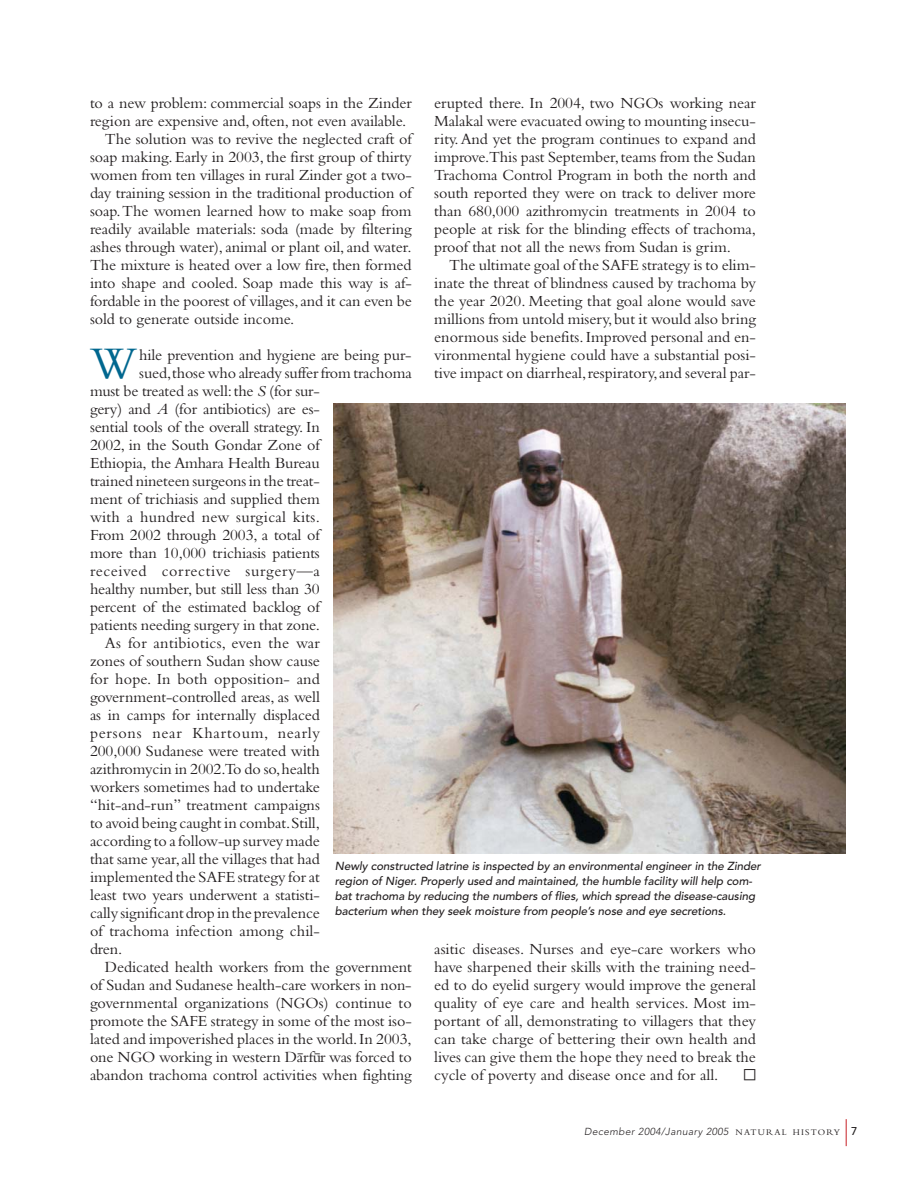
<style>
.page{position:relative;width:918px;height:1188px;background:#fff}
.page>*{position:absolute;margin:0;border:0;box-sizing:border-box;transform-origin:0 0}
.t1{font:47.1px "Bembo";color:#00678f}
.t2{font:16.2px/18px "Bembo";letter-spacing:-.005em;color:#231f20;text-align:justify}
.t3{font:16.2px "Bembo";letter-spacing:.015em;color:#231f20}
.t4{font:16.2px "Bembo";letter-spacing:.04em;color:#231f20}
.t5{font:16.2px "Bembo";letter-spacing:.02em;color:#231f20}
.t6{font:16.2px "Bembo";letter-spacing:.045em;color:#231f20}
.t7{font:italic 500 11.7px/15px "Avenir";letter-spacing:-.005em;color:#231f20}
.t8{font:italic 300 10.2px "Avenir";letter-spacing:.04em;color:#231f20}
.s1{font-style:italic}
.s2{font-family:"Bembo";font-weight:400;font-style:normal;font-size:9px}
.s3{font-weight:500;font-style:normal;font-size:11.25px}
</style>
<div class="page">
<svg style="left:846px;top:1119px;width:1px;height:27px"></svg>
<img style="left:334px;top:404px;width:511px;height:449px">
<p class="t2" style="left:90px;top:95px;width:323px">to a new problem: commercial soaps in the Zinder</p>
<p class="t2" style="left:90px;top:113px;width:318px">region are expensive and, often, not even available.</p>
<p class="t2" style="left:105px;top:131px;width:308px">The solution was to revive the neglected craft of</p>
<p class="t2" style="left:90px;top:149px;width:323px">soap making. Early in 2003, the first group of thirty</p>
<p class="t2" style="left:90px;top:167px;width:323px">women from ten villages in rural Zinder got a two-</p>
<p class="t2" style="left:90px;top:185px;width:323px">day training session in the traditional production of</p>
<p class="t2" style="left:90px;top:203px;width:323px">soap.The women learned how to make soap from</p>
<p class="t2" style="left:90px;top:221px;width:323px">readily available materials: soda (made by filtering</p>
<p class="t2" style="left:90px;top:239px;width:323px">ashes through water), animal or plant oil, and water.</p>
<p class="t2" style="left:90px;top:257px;width:323px">The mixture is heated over a low fire, then formed</p>
<p class="t2" style="left:90px;top:275px;width:323px">into shape and cooled. Soap made this way is af-</p>
<p class="t2" style="left:90px;top:293px;width:323px">fordable in the poorest of villages,and it can even be</p>
<p class="t2" style="left:90px;top:311px;width:206px">sold to generate outside income.</p>
<h1 class="t1" style="left:90px;top:346px;width:49px">W</h1>
<p class="t2" style="left:139px;top:347px;width:274px">hile prevention and hygiene are being pur-</p>
<p class="t2" style="left:434px;top:95px;width:323px">erupted there. In 2004, two NGOs working near Malakal were evacuated owing to mounting insecu&shy;rity.And yet the program continues to expand and improve.This past September,teams from the Sudan Trachoma Control Program in both the north and south reported they were on track to deliver more than 680,000 azithromycin treatments in 2004 to people at risk for the blinding effects of trachoma, proof that not all the news from Sudan is grim.</p>
<p class="t2" style="left:434px;top:257px;width:323px;text-indent:15px">The ultimate goal of the SAFE strategy is to elim&shy;inate the threat of blindness caused by trachoma by the year 2020. Meeting that goal alone would save millions from untold misery,but it would also bring enormous side benefits. Improved personal and en&shy;vironmental hygiene could have a substantial posi&shy;tive impact on diarrheal,respiratory,and several par-</p>
<p class="t2" style="left:139px;top:365px;width:274px">sued,those who already suffer from trachoma</p>
<p class="t2" style="left:90px;top:383px;width:231px">must be treated as well:the <span class="s1">S</span> (for sur-</p>
<p class="t2" style="left:90px;top:401px;width:231px">gery) and <span class="s1">A</span> (for antibiotics) are es-</p>
<p class="t2" style="left:90px;top:419px;width:231px">sential tools of the overall strategy. In</p>
<p class="t2" style="left:90px;top:437px;width:231px">2002, in the South Gondar Zone of</p>
<p class="t2" style="left:90px;top:455px;width:231px">Ethiopia, the Amhara Health Bureau</p>
<p class="t2" style="left:90px;top:473px;width:231px">trained nineteen surgeons in the treat-</p>
<p class="t2" style="left:90px;top:491px;width:231px">ment of trichiasis and supplied them</p>
<p class="t3" style="left:90px;top:511px;width:231px">with a hundred new surgical kits.</p>
<p class="t2" style="left:90px;top:527px;width:231px">From 2002 through 2003, a total of</p>
<p class="t2" style="left:90px;top:545px;width:231px">more than 10,000 trichiasis patients</p>
<p class="t4" style="left:90px;top:565px;width:231px">received corrective surgery—a</p>
<p class="t2" style="left:90px;top:581px;width:231px">healthy number, but still less than 30</p>
<p class="t2" style="left:90px;top:599px;width:231px">percent of the estimated backlog of</p>
<p class="t2" style="left:90px;top:617px;width:231px">patients needing surgery in that zone.</p>
<p class="t5" style="left:105px;top:637px;width:216px">As for antibiotics, even the war</p>
<p class="t2" style="left:90px;top:653px;width:231px">zones of southern Sudan show cause</p>
<p class="t2" style="left:90px;top:671px;width:231px">for hope. In both opposition- and</p>
<p class="t2" style="left:90px;top:689px;width:231px">government-controlled areas, as well</p>
<p class="t2" style="left:90px;top:707px;width:231px">as in camps for internally displaced</p>
<p class="t6" style="left:90px;top:727px;width:231px">persons near Khartoum, nearly</p>
<p class="t2" style="left:90px;top:743px;width:231px">200,000 Sudanese were treated with</p>
<p class="t2" style="left:90px;top:761px;width:231px">azithromycin in 2002.To do so,health</p>
<p class="t2" style="left:90px;top:779px;width:231px">workers sometimes had to undertake</p>
<p class="t2" style="left:90px;top:797px;width:231px">“hit-and-run” treatment campaigns</p>
<p class="t2" style="left:90px;top:815px;width:231px">to avoid being caught in combat.Still,</p>
<p class="t2" style="left:90px;top:833px;width:231px">according to a follow-up survey made</p>
<p class="t2" style="left:90px;top:851px;width:231px">that same year,all the villages that had</p>
<p class="t2" style="left:90px;top:869px;width:231px">implemented the SAFE strategy for at</p>
<p class="t2" style="left:90px;top:887px;width:231px">least two years underwent a statisti-</p>
<p class="t2" style="left:90px;top:905px;width:231px">cally significant drop in the prevalence</p>
<p class="t2" style="left:90px;top:923px;width:231px">of trachoma infection among chil-</p>
<p class="t2" style="left:90px;top:941px;width:34px">dren.</p>
<p class="t2" style="left:105px;top:959px;width:308px">Dedicated health workers from the government</p>
<p class="t2" style="left:90px;top:977px;width:323px">of Sudan and Sudanese health-care workers in non-</p>
<p class="t2" style="left:90px;top:995px;width:323px">governmental organizations (NGOs) continue to</p>
<p class="t2" style="left:90px;top:1013px;width:323px">promote the SAFE strategy in some of the most iso-</p>
<p class="t2" style="left:90px;top:1031px;width:323px">lated and impoverished places in the world.In 2003,</p>
<p class="t2" style="left:90px;top:1049px;width:323px">one NGO working in western Da-rfu-r was forced to</p>
<p class="t2" style="left:90px;top:1067px;width:323px">abandon trachoma control activities when fighting</p>
<p class="t7" style="left:335px;top:860px;width:427px">Newly constructed latrine is inspected by an environmental engineer in the Zinder region of Niger. Properly used and maintained, the humble facility will help com&shy;bat trachoma by reducing the numbers of flies, which spread the disease-causing bacterium when they seek moisture from people’s nose and eye secretions.</p>
<p class="t2" style="left:434px;top:941px;width:323px">asitic diseases. Nurses and eye-care workers who have sharpened their skills with the training need&shy;ed to do eyelid surgery would improve the general quality of eye care and health services. Most im&shy;portant of all, demonstrating to villagers that they can take charge of bettering their own health and lives can give them the hope they need to break the cycle of poverty and disease once and for all.</p>
<p class="t8" style="left:584px;top:1127px;width:275px">December 2004/January 2005 <span class="s2">NATURAL HISTORY</span> <span class="s3">7</span></p>
</div>
